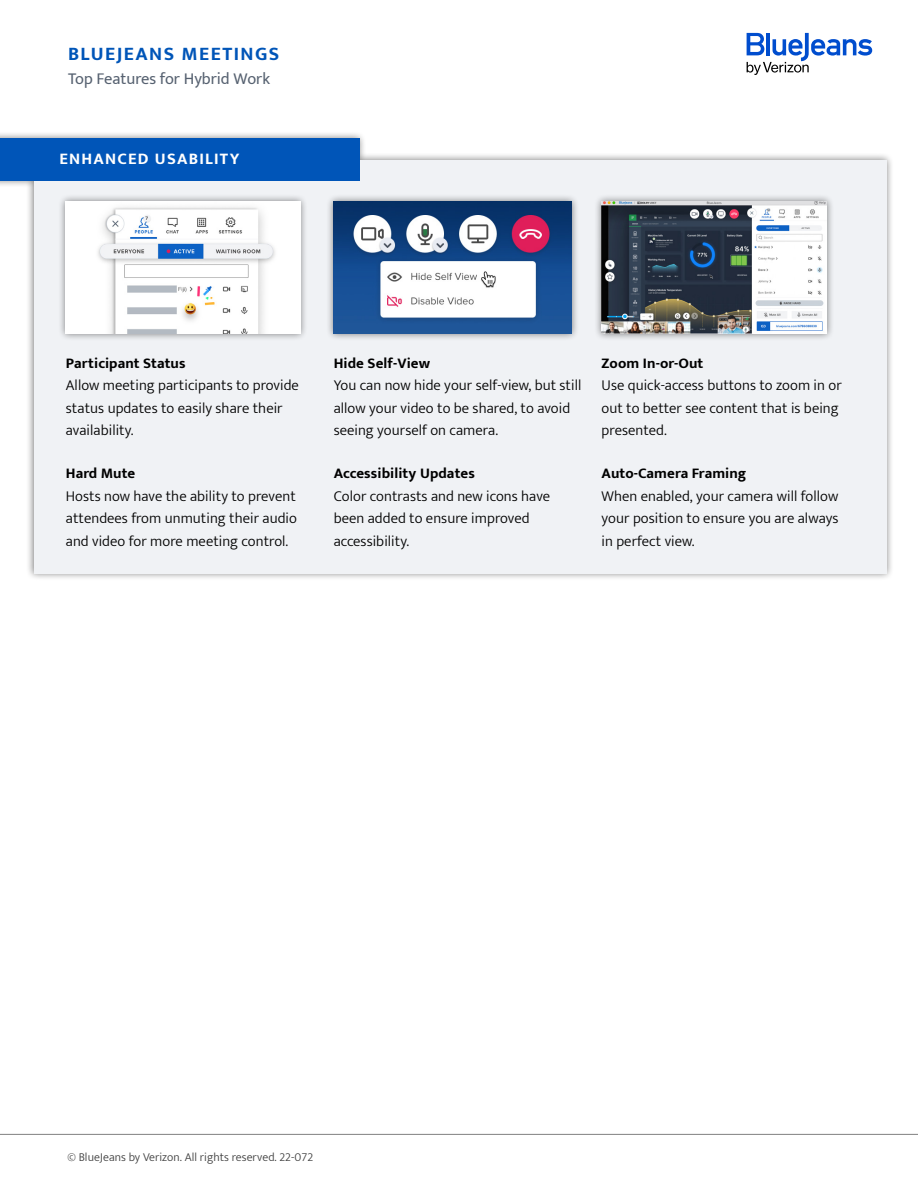
<style>
.page{position:relative;width:918px;height:1188px;background:#fff}
.page>*{position:absolute;margin:0;border:0;box-sizing:border-box;transform-origin:0 0}
.t1{font:700 19.5px "Mukta";letter-spacing:.075em;color:#0055b8}
.t2{font:16.5px "Mukta";color:#576271}
.t3{font:700 16.5px "Mukta";letter-spacing:.075em;color:#fff}
.t4{font:300 15px/22.5px "Mukta";letter-spacing:.005em;color:#000}
.t5{font:700 15px "Mukta";letter-spacing:.005em;color:#000}
.t6{font:300 12px "Mukta";letter-spacing:.005em;color:#404040}
</style>
<div class="page">
<hr style="left:0;top:1134px;width:918px;height:1px;background:#808080">
<svg style="left:747px;top:33px;width:125px;height:42px"></svg>
<div style="left:0;top:130px;width:894px;height:451px;background:#000;opacity:.5"></div>
<div style="left:34px;top:160px;width:852px;height:413px;background:#f0f2f5"></div>
<div style="left:0;top:138px;width:360px;height:43px;background:#0055b8"></div>
<div style="left:326px;top:193px;width:253px;height:148px;background:#000;opacity:.5"></div>
<img style="left:333px;top:201px;width:238px;height:132px">
<div style="left:594px;top:193px;width:240px;height:148px;background:#000;opacity:.5"></div>
<img style="left:602px;top:201px;width:225px;height:132px">
<div style="left:58px;top:193px;width:250px;height:148px;background:#000;opacity:.5"></div>
<img style="left:66px;top:201px;width:234px;height:132px">
<h1 class="t1" style="left:68px;top:41px;width:213px">BLUEJEANS MEETINGS</h1>
<p class="t2" style="left:68px;top:68px;width:204px">Top Features for Hybrid Work</p>
<p class="t3" style="left:59px;top:148px;width:182px">ENHANCED USABILITY</p>
<p class="t5" style="left:66px;top:354px;width:121px">Participant Status</p>
<p class="t4" style="left:66px;top:374px;width:235px">Allow meeting participants to provide status updates to easily share their availability.</p>
<p class="t5" style="left:66px;top:464px;width:71px">Hard Mute</p>
<p class="t4" style="left:66px;top:484px;width:233px;text-align:justify">Hosts now have the ability to prevent attendees from unmuting their audio and video for more meeting control.</p>
<p class="t5" style="left:334px;top:354px;width:98px">Hide Self-View</p>
<p class="t4" style="left:334px;top:374px;width:249px">You can now hide your self-view, but still allow your video to be shared, to avoid seeing yourself on camera.</p>
<p class="t5" style="left:334px;top:464px;width:143px">Accessibility Updates</p>
<p class="t4" style="left:334px;top:484px;width:218px">Color contrasts and new icons have been added to ensure improved accessibility.</p>
<p class="t5" style="left:602px;top:354px;width:103px">Zoom In-or-Out</p>
<p class="t4" style="left:602px;top:374px;width:242px">Use quick-access buttons to zoom in or out to better see content that is being presented.</p>
<p class="t5" style="left:602px;top:464px;width:146px">Auto-Camera Framing</p>
<p class="t4" style="left:602px;top:484px;width:239px;text-align:justify">When enabled, your camera will follow your position to ensure you are always in perfect view.</p>
<p class="t6" style="left:68px;top:1150px;width:247px">© BlueJeans by Verizon. All rights reserved. 22-072</p>
</div>
